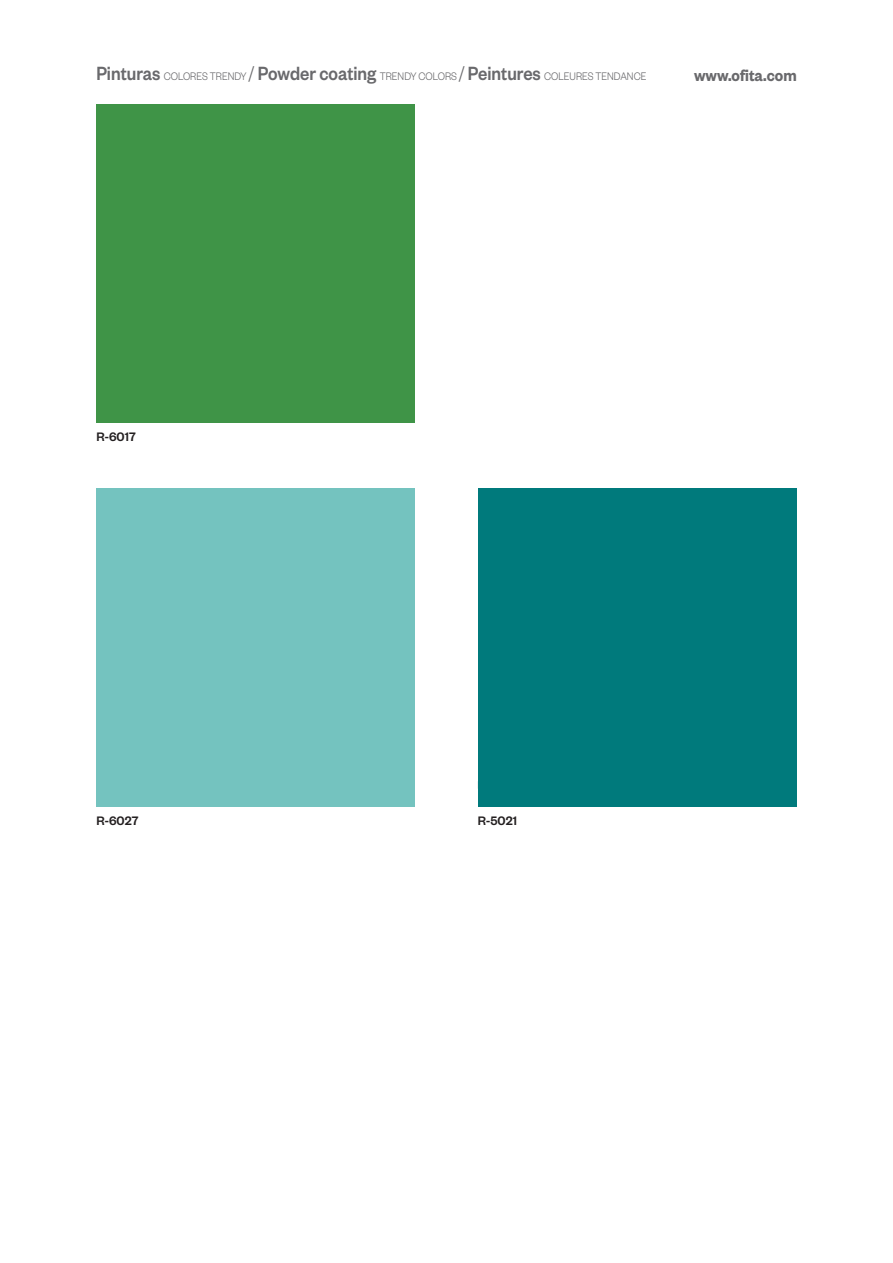
<style>
.page{position:relative;width:893px;height:1263px;background:#fff}
.page>*{position:absolute;margin:0;border:0;box-sizing:border-box;transform-origin:0 0}
.t1{font:600 18px "Founders Grotesk";color:#69696c;scale:.9 1}
.t2{font:500 13.5px "Founders Grotesk";color:#231f20}
.t3{font:300 12px "Founders Grotesk";color:#69696c;scale:.88 1}
.s1{font-weight:500;font-size:21px}
.s2{font-size:21px}
</style>
<div class="page">
<div style="left:96px;top:104px;width:319px;height:319px;background:#3f9447"></div>
<div style="left:96px;top:488px;width:319px;height:319px;background:#74c3bf"></div>
<div style="left:478px;top:488px;width:319px;height:319px;background:#007a7c"></div>
<p class="t3" style="left:96px;top:72px;width:626px"><span class="s1">Pinturas</span> COLORES TRENDY <span class="s2">/</span> <span class="s1">Powder coating</span> TRENDY COLORS <span class="s2">/</span> <span class="s1">Peintures</span> COLEURES TENDANCE</p>
<h1 class="t1" style="left:694px;top:69px;width:116px">www.ofita.com</h1>
<p class="t2" style="left:96px;top:432px;width:41px">R-6017</p>
<p class="t2" style="left:96px;top:816px;width:43px">R-6027</p>
<p class="t2" style="left:478px;top:816px;width:41px">R-5021</p>
</div>
